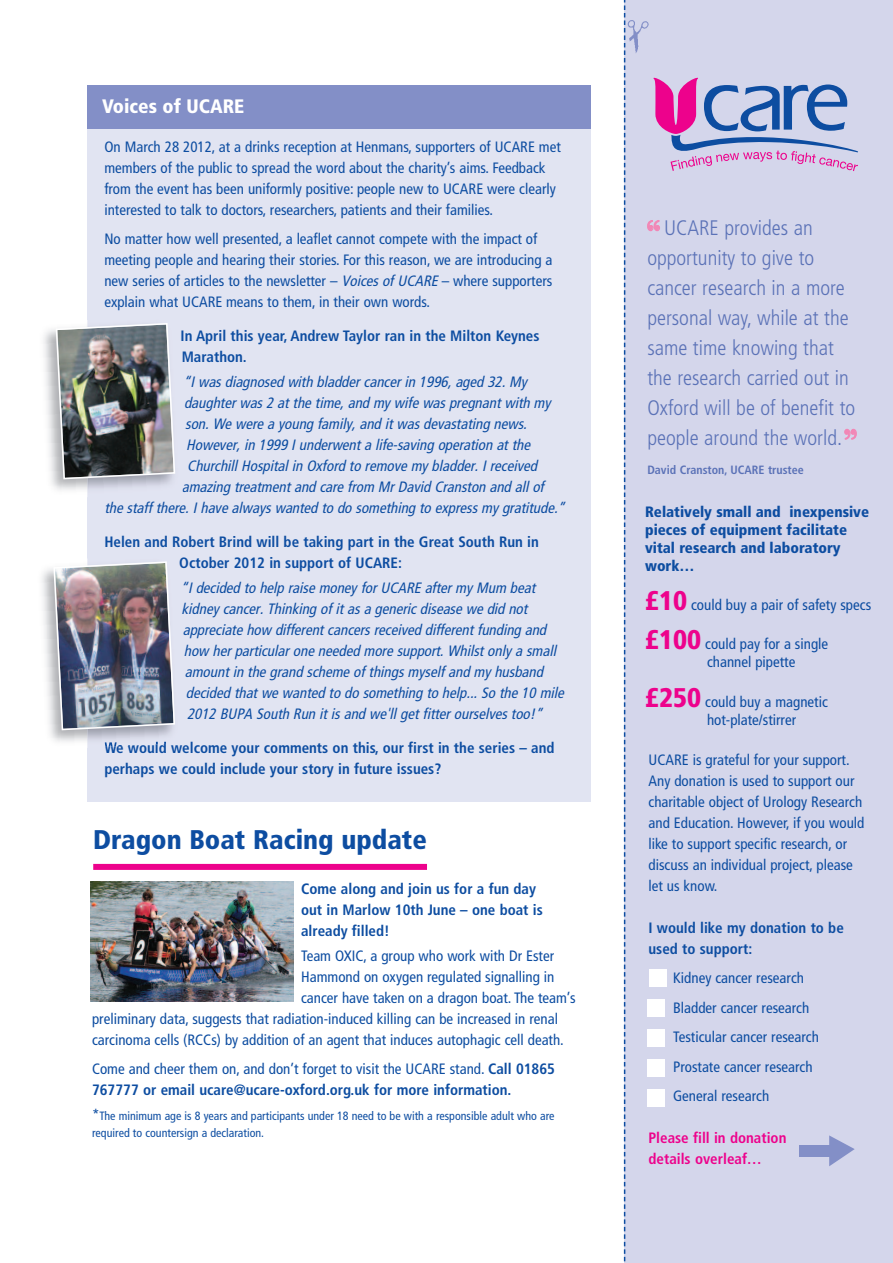
<style>
.page{position:relative;width:893px;height:1263px;background:#fff}
.page>*{position:absolute;margin:0;border:0;box-sizing:border-box;transform-origin:0 0}
.t1{font:44.55px "Bodoni Svty Two SCITCTT Book";color:#f287b6;scale:.8 1}
.t2{font:43.5px "Bodoni Svty Two SCITCTT Book";color:#f287b6;scale:.8 1}
.t3{font:900 condensed 27px "Frutiger";color:#0d4da1}
.t4{font:300 condensed 21px/30px "Frutiger";color:#5b72b7}
.t5{font:900 condensed 19.5px "Frutiger";color:#fff}
.t6{font:condensed 15px/21px "Frutiger";color:#0d4da1}
.t7{font:italic condensed 15px "Frutiger";color:#0d4da1}
.t8{font:700 condensed 15px/21px "Frutiger";color:#0d4da1}
.t9{font:900 condensed 15px/18px "Frutiger";color:#0d4da1}
.t10{font:700 condensed 15px/21px "Frutiger";color:#ed028c}
.t11{font:condensed 12px/16.5px "Frutiger";color:#0d4da1}
.t12{font:700 condensed 12px "Frutiger";color:#5b72b7}
.s1{font-style:italic}
.s2{font-weight:900;font-size:27px;color:#ed028c}
.s3{font-weight:400}
.s4{font-size:15px}
</style>
<div class="page">
<div style="left:625px;top:0;width:268px;height:1263px;background:#d4d6eb"></div>
<svg style="left:653px;top:78px;width:205px;height:93px"></svg>
<svg style="left:624px;top:0;width:1px;height:1263px"></svg>
<img style="left:627px;top:20px;width:21px;height:33px">
<div style="left:88px;top:85px;width:503px;height:716px;background:#e1e4f2"></div>
<div style="left:93px;top:864px;width:334px;height:6px;background:#ed028c"></div>
<img style="left:90px;top:882px;width:204px;height:119px">
<div style="left:650px;top:969px;width:17px;height:17px;background:#fff"></div>
<div style="left:648px;top:999px;width:17px;height:17px;background:#fff"></div>
<div style="left:648px;top:1029px;width:17px;height:17px;background:#fff"></div>
<div style="left:648px;top:1059px;width:17px;height:17px;background:#fff"></div>
<div style="left:648px;top:1089px;width:17px;height:17px;background:#fff"></div>
<svg style="left:829px;top:1135px;width:26px;height:31px"></svg>
<div style="left:799px;top:1145px;width:35px;height:12px;background:#838fc7"></div>
<div style="left:87px;top:85px;width:504px;height:44px;background:#838fc7"></div>
<img style="left:55px;top:322px;width:121px;height:158px">
<img style="left:41px;top:559px;width:47px;height:191px">
<img style="left:105px;top:742px;width:61px;height:5px">
<img style="left:53px;top:561px;width:123px;height:170px">
<h3 class="t5" style="left:102px;top:99px;width:144px">Voices of UCARE</h3>
<p class="t6" style="left:104px;top:137px;width:458px">On March 28 2012, at a drinks reception at Henmans, supporters of UCARE met members of the public to spread the word about the charity’s aims. Feedback from the event has been uniformly positive: people new to UCARE were clearly interested to talk to doctors, researchers, patients and their families.</p>
<p class="t6" style="left:104px;top:229px;width:450px">No matter how well presented, a leaflet cannot compete with the impact of meeting people and hearing their stories. For this reason, we are introducing a new series of articles to the newsletter – <span class="s1">Voicesof UCARE</span>– where supporters explain what UCARE means to them, in their own words.</p>
<p class="t8" style="left:181px;top:326px;width:360px">In April this year, Andrew Taylor ran in the Milton Keynes<br>Marathon.</p>
<p class="t7" style="left:183px;top:376px;width:346px">“I was diagnosed with bladder cancer in 1996, aged 32. My</p>
<p class="t7" style="left:184px;top:397px;width:368px">daughter was 2 at the time, and my wife was pregnant with my</p>
<p class="t7" style="left:185px;top:418px;width:346px">son. We were a young family, and it was devastating news.</p>
<p class="t7" style="left:186px;top:439px;width:348px">However, in 1999 I underwent a life-saving operation at the</p>
<p class="t7" style="left:187px;top:460px;width:354px">Churchill Hospital in Oxford to remove my bladder. I received</p>
<p class="t7" style="left:182px;top:481px;width:363px">amazing treatment and care from Mr David Cranston and all of</p>
<p class="t7" style="left:104px;top:502px;width:465px">the staff there. I have always wanted to do something to express my gratitude.”</p>
<p class="t8" style="left:179px;top:532px;width:361px;text-indent:-75px">Helen and Robert Brind will be taking part in the Great South Run in<br>October 2012 in support of UCARE:</p>
<p class="t7" style="left:181px;top:582px;width:359px">“I decided to help raise money for UCARE after my Mum beat</p>
<p class="t7" style="left:182px;top:603px;width:350px">kidney cancer. Thinking of it as a generic disease we did not</p>
<p class="t7" style="left:183px;top:624px;width:368px">appreciate how different cancers received different funding and</p>
<p class="t7" style="left:184px;top:645px;width:377px">how her particular one needed more support. Whilst only a small</p>
<p class="t7" style="left:185px;top:666px;width:363px">amount in the grand scheme of things myself and my husband</p>
<p class="t7" style="left:186px;top:687px;width:382px">decided that we wanted to do something to help... So the 10 mile</p>
<p class="t7" style="left:187px;top:708px;width:360px">2012 BUPA South Run it is and we'll get fitter ourselves too!”</p>
<p class="t8" style="left:104px;top:738px;width:452px">We would welcome your comments on this, our first in the series – and perhaps we could include your story in future issues?</p>
<p class="t6" style="left:648px;top:750px;width:217px">UCARE is grateful for your support.<br>Any donation is used to support our charitable object of Urology Research and Education. However, if you would like to support specific research, or discuss an individual project, please let us know.</p>
<p class="t8" style="left:648px;top:918px;width:197px">I would like my donation to be used to support:</p>
<p class="t6" style="left:673px;top:964px;width:147px;line-height:29.5px">Kidney cancer research<br>Bladder cancer research<br>Testicular cancer research<br>Prostate cancer research<br>General research</p>
<p class="t10" style="left:648px;top:1129px;width:139px">Please fill in donation details overleaf…</p>
<h3 class="t4" style="left:647px;top:214px;width:209px;text-indent:17px">UCARE provides an opportunity to give to cancer research in a more personal way, while at the same time knowing that the research carried out in<br>Oxford will be of benefit to people around the world.</h3>
<p class="t12" style="left:647px;top:465px;width:158px">David Cranston, UCARE trustee</p>
<h1 class="t1" style="left:646px;top:211px;width:21px">“</h1>
<h2 class="t2" style="left:843px;top:419px;width:21px">”</h2>
<p class="t9" style="left:645px;top:504px;width:225px">Relatively small and inexpensive pieces of equipment facilitate vital research and laboratory work…</p>
<p class="t6" style="left:645px;top:596px;width:228px"><span class="s2">£10</span> could buy a pair of safety specs</p>
<p class="t6" style="left:707px;top:636px;width:123px;line-height:18px;text-indent:-62px"><span class="s2">£100</span> could pay for a single channel pipette</p>
<p class="t6" style="left:707px;top:694px;width:122px;line-height:18px;text-indent:-62px"><span class="s2">£250</span> could buy a magnetic hot-plate/stirrer</p>
<h3 class="t3" style="left:93px;top:829px;width:335px">Dragon Boat Racing update</h3>
<p class="t8" style="left:301px;top:879px;width:243px">Come along and join us for a fun day out in Marlow 10th June – one boat is already filled!</p>
<p class="t6" style="left:301px;top:946px;width:255px">Team OXIC, a group who work with Dr Ester</p>
<p class="t6" style="left:301px;top:967px;width:255px">Hammond on oxygen regulated signalling in</p>
<p class="t6" style="left:301px;top:988px;width:276px">cancer have taken on a dragon boat. The team’s</p>
<p class="t6" style="left:92px;top:1009px;width:468px">preliminary data, suggests that radiation-induced killing can be increased in renal</p>
<p class="t6" style="left:92px;top:1030px;width:473px">carcinoma cells (RCCs) by addition of an agent that induces autophagic cell death.</p>
<p class="t8" style="left:92px;top:1060px;width:464px"><span class="s3">Come and cheer them on, and don’t forget to visit the UCARE stand.</span> Call 01865<br>767777 or email ucare@ucare-oxford.org.uk for more information.</p>
<p class="t11" style="left:92px;top:1109px;width:464px"><span class="s4">*</span>The minimum age is 8 years and participants under 18 need to be with a responsible adult who are required to countersign a declaration.</p>
</div>
